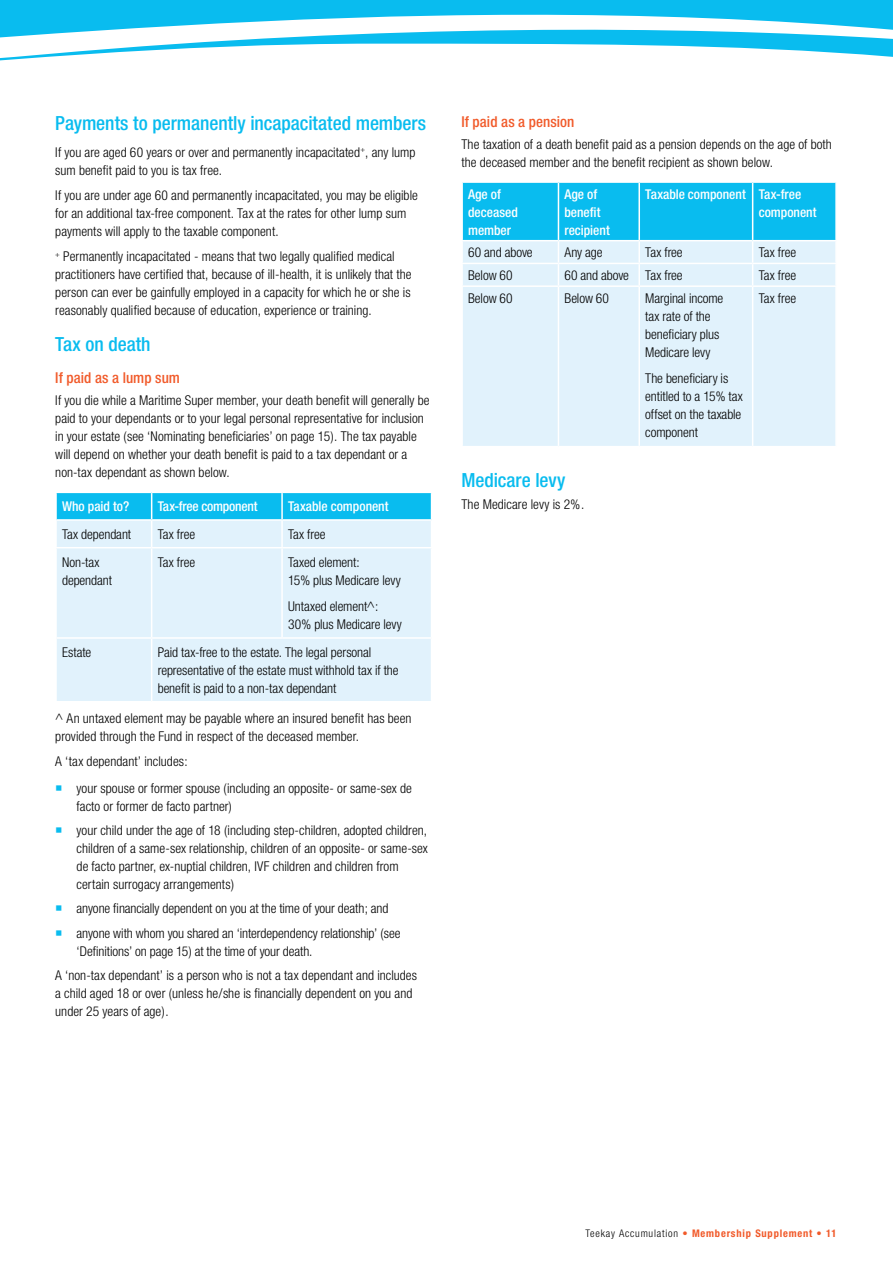
<style>
.page{position:relative;width:893px;height:1263px;background:#fff}
.page>*{position:absolute;margin:0;border:0;box-sizing:border-box;transform-origin:0 0}
.t1{font:500 condensed 19.5px "Helvetica Neue";color:#09bcef}
.t2{font:500 condensed 15px "Helvetica Neue";letter-spacing:.005em;color:#f15a2a}
.t3{font:300 condensed 13.5px/18px "Helvetica Neue";letter-spacing:.005em;color:#000}
.t4{font:500 condensed 13.5px/18px "Helvetica Neue";color:#fff}
.t5{font:700 condensed 10.5px "Helvetica Neue";letter-spacing:.075em;color:#f15a2a}
.s1{font-weight:300;color:#000}
</style>
<div class="page">
<svg style="left:0;top:0;width:893px;height:61px;fill:#09bcef"></svg>
<div style="left:57px;top:548px;width:374px;height:153px;background:#e1f2fc"></div>
<svg style="left:56px;top:492px;width:376px;height:55px;background:#7dd9f6"></svg>
<hr style="left:151px;top:548px;width:1px;height:89px;background:#fff">
<hr style="left:281px;top:548px;width:2px;height:89px;background:#fff">
<hr style="left:55px;top:637px;width:97px;height:2px;background:#fff">
<hr style="left:152px;top:637px;width:130px;height:2px;background:#fff">
<hr style="left:151px;top:639px;width:1px;height:62px;background:#fff">
<hr style="left:282px;top:637px;width:150px;height:2px;background:#fff">
<div style="left:463px;top:287px;width:372px;height:159px;background:#e1f2fc"></div>
<svg style="left:462px;top:182px;width:374px;height:103px;background:#6cd5f5"></svg>
<hr style="left:835px;top:264px;width:2px;height:21px;background:#fff">
<hr style="left:558px;top:287px;width:1px;height:159px;background:#fff">
<hr style="left:638px;top:287px;width:2px;height:159px;background:#fff">
<hr style="left:752px;top:287px;width:1px;height:159px;background:#fff">
<h1 class="t1" style="left:55px;top:112px;width:372px">Payments to permanently incapacitated members</h1>
<p class="t3" style="left:55px;top:143px;width:362px">If you are aged 60 years or over and permanently incapacitated<sup>+</sup>, any lump sum benefit paid to you is tax free.</p>
<p class="t3" style="left:55px;top:186px;width:364px">If you are under age 60 and permanently incapacitated, you may be eligible for an additional tax-free component. Tax at the rates for other lump sum payments will apply to the taxable component.</p>
<p class="t3" style="left:55px;top:247px;width:358px"><sup>+</sup> Permanently incapacitated - means that two legally qualified medical practitioners have certified that, because of ill-health, it is unlikely that the person can ever be gainfully employed in a capacity for which he or she is reasonably qualified because of education, experience or training.</p>
<h1 class="t1" style="left:55px;top:332px;width:97px">Tax on death</h1>
<p class="t2" style="left:55px;top:369px;width:126px">If paid as a lump sum</p>
<p class="t3" style="left:55px;top:391px;width:376px">If you die while a Maritime Super member, your death benefit will generally be paid to your dependants or to your legal personal representative for inclusion in your estate (see ‘Nominating beneficiaries’ on page 15). The tax payable will depend on whether your death benefit is paid to a tax dependant or a non-tax dependant as shown below.</p>
<p class="t4" style="left:62px;top:497px;width:69px">Who paid to?</p>
<p class="t4" style="left:158px;top:497px;width:101px">Tax-free component</p>
<p class="t4" style="left:288px;top:497px;width:102px">Taxable component</p>
<p class="t3" style="left:62px;top:525px;width:71px">Tax dependant</p>
<p class="t3" style="left:158px;top:525px;width:39px">Tax free</p>
<p class="t3" style="left:288px;top:525px;width:39px">Tax free</p>
<p class="t3" style="left:62px;top:553px;width:51px">Non-tax dependant</p>
<p class="t3" style="left:158px;top:553px;width:39px">Tax free</p>
<p class="t3" style="left:288px;top:553px;width:114px">Taxed element:<br>15% plus Medicare levy</p>
<p class="t3" style="left:288px;top:598px;width:115px">Untaxed element^:<br>30% plus Medicare levy</p>
<p class="t3" style="left:62px;top:643px;width:31px">Estate</p>
<p class="t3" style="left:158px;top:643px;width:242px">Paid tax-free to the estate. The legal personal representative of the estate must withhold tax if the benefit is paid to a non-tax dependant</p>
<p class="t3" style="left:55px;top:709px;width:358px">^ An untaxed element may be payable where an insured benefit has been provided through the Fund in respect of the deceased member.</p>
<p class="t3" style="left:77px;top:748px;width:337px;line-height:26.5px;text-indent:-21px">A ‘tax dependant’ includes:<br>your spouse or former spouse (including an opposite- or same-sex de</p>
<p class="t3" style="left:77px;top:794px;width:352px;line-height:24.5px">facto or former de facto partner)<br>your child under the age of 18 (including step-children, adopted children,</p>
<p class="t3" style="left:77px;top:839px;width:353px">children of a same-sex relationship, children of an opposite- or same-sex de facto partner, ex-nuptial children, IVF children and children from certain surrogacy arrangements)</p>
<p class="t3" style="left:77px;top:896px;width:325px;line-height:24.5px">anyone financially dependent on you at the time of your death; and anyone with whom you shared an ‘interdependency relationship’ (see</p>
<p class="t3" style="left:55px;top:939px;width:363px;line-height:24.5px;text-indent:21px">‘Definitions’ on page 15) at the time of your death.<br>A ‘non-tax dependant’ is a person who is not a tax dependant and includes</p>
<p class="t3" style="left:55px;top:984px;width:359px">a child aged 18 or over (unless he/she is financially dependent on you and under 25 years of age).</p>
<p class="t2" style="left:461px;top:112px;width:115px">If paid as a pension</p>
<p class="t3" style="left:461px;top:135px;width:372px">The taxation of a death benefit paid as a pension depends on the age of both the deceased member and the benefit recipient as shown below.</p>
<p class="t4" style="left:468px;top:185px;width:51px">Age of deceased member</p>
<p class="t4" style="left:564px;top:185px;width:47px">Age of benefit recipient</p>
<p class="t4" style="left:759px;top:185px;width:59px;text-indent:-113px">Taxable component Tax-free component</p>
<p class="t3" style="left:468px;top:243px;width:66px">60 and above</p>
<p class="t3" style="left:564px;top:243px;width:39px">Any age</p>
<p class="t3" style="left:645px;top:243px;width:39px">Tax free</p>
<p class="t3" style="left:759px;top:243px;width:39px">Tax free</p>
<p class="t3" style="left:468px;top:266px;width:46px">Below 60</p>
<p class="t3" style="left:564px;top:266px;width:120px">60 and above Tax free</p>
<p class="t3" style="left:759px;top:266px;width:39px">Tax free</p>
<p class="t3" style="left:468px;top:289px;width:46px">Below 60</p>
<p class="t3" style="left:564px;top:289px;width:46px">Below 60</p>
<p class="t3" style="left:645px;top:289px;width:80px">Marginal income tax rate of the beneficiary plus<br>Medicare levy</p>
<p class="t3" style="left:645px;top:369px;width:99px">The beneficiary is entitled to a 15% tax offset on the taxable component</p>
<p class="t3" style="left:759px;top:289px;width:39px">Tax free</p>
<h1 class="t1" style="left:461px;top:468px;width:106px">Medicare levy</h1>
<p class="t3" style="left:461px;top:495px;width:124px">The Medicare levy is 2%.</p>
<p class="t5" style="left:586px;top:1227px;width:252px"><span class="s1">Teekay Accumulation</span> • Membership Supplement • 11</p>
</div>
